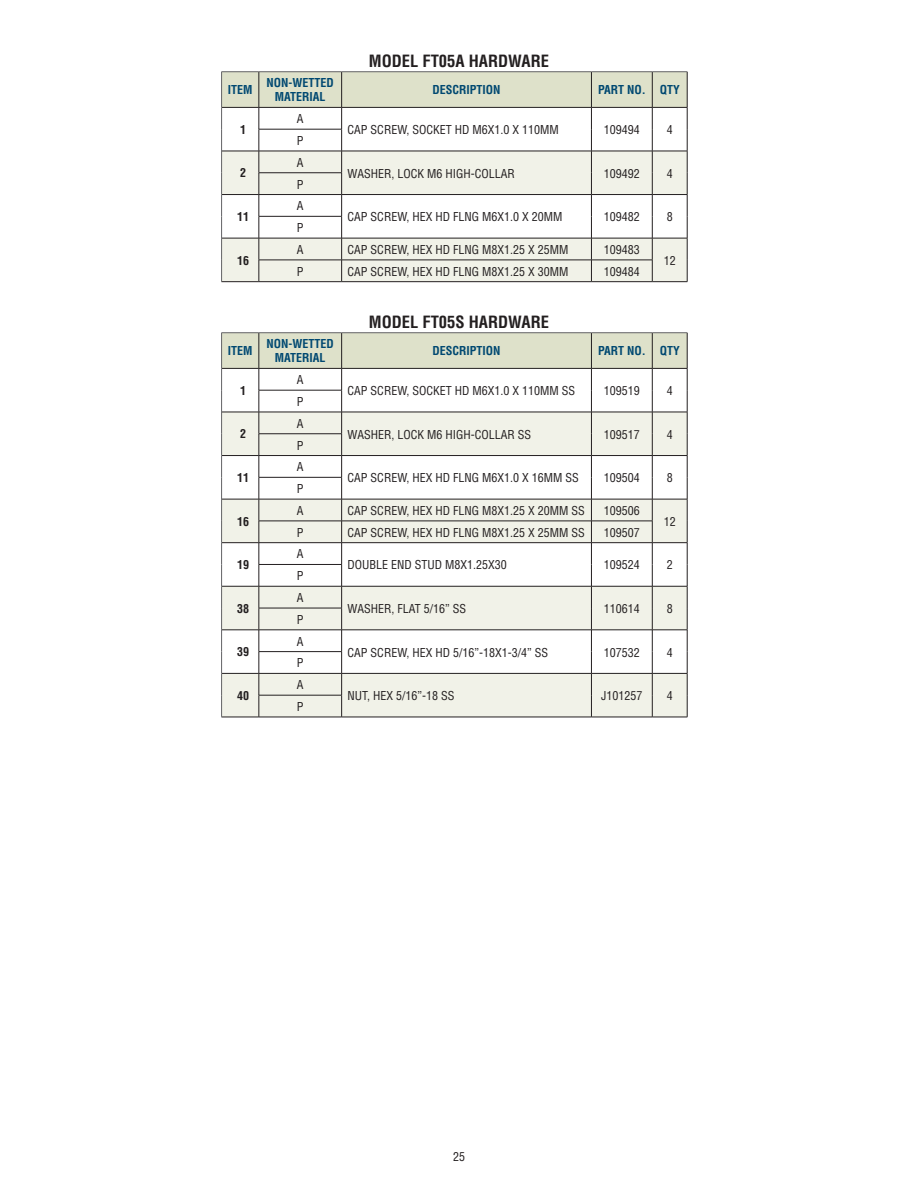
<style>
.page{position:relative;width:918px;height:1188px;background:#fff}
.page>*{position:absolute;margin:0;border:0;box-sizing:border-box;transform-origin:0 0}
.t1{font:700 condensed 16.5px "Helvetica";color:#231f20}
.t2{font:condensed 12px "Helvetica";color:#231f20}
.t3{font:700 condensed 12px/14.4px "Helvetica";color:#004871;text-align:center}
.t4{font:700 condensed 12px "Helvetica";color:#231f20}
</style>
<div class="page">
<hr style="left:221px;top:281px;width:38px;height:1px;background:#231f20">
<hr style="left:259px;top:281px;width:83px;height:1px;background:#231f20">
<hr style="left:342px;top:281px;width:249px;height:1px;background:#231f20">
<hr style="left:591px;top:281px;width:61px;height:1px;background:#231f20">
<hr style="left:652px;top:281px;width:35px;height:1px;background:#231f20">
<hr style="left:221px;top:71px;width:38px;height:1px;background:#636366">
<hr style="left:259px;top:71px;width:83px;height:1px;background:#636366">
<hr style="left:342px;top:71px;width:249px;height:1px;background:#636366">
<hr style="left:591px;top:71px;width:61px;height:1px;background:#636366">
<hr style="left:652px;top:71px;width:35px;height:1px;background:#636366">
<svg style="left:221px;top:72px;width:467px;height:209px"></svg>
<hr style="left:221px;top:717px;width:38px;height:1px;background:#231f20">
<hr style="left:259px;top:717px;width:83px;height:1px;background:#231f20">
<hr style="left:342px;top:717px;width:249px;height:1px;background:#231f20">
<hr style="left:591px;top:717px;width:61px;height:1px;background:#231f20">
<hr style="left:652px;top:717px;width:35px;height:1px;background:#231f20">
<hr style="left:221px;top:332px;width:38px;height:1px;background:#636366">
<hr style="left:259px;top:332px;width:83px;height:1px;background:#636366">
<hr style="left:342px;top:332px;width:249px;height:1px;background:#636366">
<hr style="left:591px;top:332px;width:61px;height:1px;background:#636366">
<hr style="left:652px;top:332px;width:35px;height:1px;background:#636366">
<svg style="left:221px;top:333px;width:467px;height:384px"></svg>
<p class="t1" style="left:369px;top:51px;width:182px">MODEL FT05A HARDWARE</p>
<p class="t3" style="left:228px;top:83px;width:26px">ITEM</p>
<p class="t3" style="left:267px;top:75px;width:69px">NON-WETTED<br>MATERIAL</p>
<p class="t3" style="left:433px;top:83px;width:70px">DESCRIPTION</p>
<p class="t3" style="left:598px;top:83px;width:49px">PART NO.</p>
<p class="t3" style="left:660px;top:83px;width:22px">QTY</p>
<p class="t4" style="left:240px;top:122px;width:7px">1</p>
<p class="t2" style="left:297px;top:111px;width:8px">A</p>
<p class="t2" style="left:348px;top:122px;width:213px">CAP SCREW, SOCKET HD M6X1.0 X 110MM</p>
<p class="t2" style="left:604px;top:122px;width:37px">109494</p>
<p class="t2" style="left:667px;top:122px;width:7px">4</p>
<p class="t2" style="left:297px;top:133px;width:8px">P</p>
<p class="t4" style="left:240px;top:166px;width:7px">2</p>
<p class="t2" style="left:297px;top:155px;width:8px">A</p>
<p class="t2" style="left:297px;top:177px;width:8px">P</p>
<p class="t2" style="left:348px;top:166px;width:169px">WASHER, LOCK M6 HIGH-COLLAR</p>
<p class="t2" style="left:604px;top:166px;width:37px">109492</p>
<p class="t2" style="left:667px;top:166px;width:7px">4</p>
<p class="t4" style="left:237px;top:209px;width:13px">11</p>
<p class="t2" style="left:297px;top:198px;width:8px">A</p>
<p class="t2" style="left:297px;top:220px;width:8px">P</p>
<p class="t2" style="left:348px;top:209px;width:216px">CAP SCREW, HEX HD FLNG M6X1.0 X 20MM</p>
<p class="t2" style="left:604px;top:209px;width:37px">109482</p>
<p class="t2" style="left:667px;top:209px;width:7px">8</p>
<p class="t4" style="left:237px;top:253px;width:13px">16</p>
<p class="t2" style="left:297px;top:242px;width:8px">A</p>
<p class="t2" style="left:348px;top:242px;width:222px">CAP SCREW, HEX HD FLNG M8X1.25 X 25MM</p>
<p class="t2" style="left:604px;top:242px;width:37px">109483</p>
<p class="t2" style="left:297px;top:264px;width:8px">P</p>
<p class="t2" style="left:348px;top:264px;width:222px">CAP SCREW, HEX HD FLNG M8X1.25 X 30MM</p>
<p class="t2" style="left:604px;top:264px;width:37px">109484</p>
<p class="t2" style="left:664px;top:253px;width:13px">12</p>
<p class="t1" style="left:369px;top:312px;width:182px">MODEL FT05S HARDWARE</p>
<p class="t3" style="left:228px;top:344px;width:26px">ITEM</p>
<p class="t3" style="left:267px;top:336px;width:69px">NON-WETTED<br>MATERIAL</p>
<p class="t3" style="left:433px;top:344px;width:70px">DESCRIPTION</p>
<p class="t3" style="left:598px;top:344px;width:49px">PART NO.</p>
<p class="t3" style="left:660px;top:344px;width:22px">QTY</p>
<p class="t4" style="left:240px;top:383px;width:7px">1</p>
<p class="t2" style="left:297px;top:372px;width:8px">A</p>
<p class="t2" style="left:348px;top:383px;width:229px">CAP SCREW, SOCKET HD M6X1.0 X 110MM SS</p>
<p class="t2" style="left:604px;top:383px;width:37px">109519</p>
<p class="t2" style="left:667px;top:383px;width:7px">4</p>
<p class="t2" style="left:297px;top:394px;width:8px">P</p>
<p class="t4" style="left:240px;top:427px;width:7px">2</p>
<p class="t2" style="left:297px;top:416px;width:8px">A</p>
<p class="t2" style="left:297px;top:438px;width:8px">P</p>
<p class="t2" style="left:348px;top:427px;width:185px">WASHER, LOCK M6 HIGH-COLLAR SS</p>
<p class="t2" style="left:604px;top:427px;width:37px">109517</p>
<p class="t2" style="left:667px;top:427px;width:7px">4</p>
<p class="t4" style="left:237px;top:470px;width:13px">11</p>
<p class="t2" style="left:297px;top:459px;width:8px">A</p>
<p class="t2" style="left:297px;top:481px;width:8px">P</p>
<p class="t2" style="left:348px;top:470px;width:233px">CAP SCREW, HEX HD FLNG M6X1.0 X 16MM SS</p>
<p class="t2" style="left:604px;top:470px;width:37px">109504</p>
<p class="t2" style="left:667px;top:470px;width:7px">8</p>
<p class="t4" style="left:237px;top:514px;width:13px">16</p>
<p class="t2" style="left:297px;top:503px;width:8px">A</p>
<p class="t2" style="left:348px;top:503px;width:239px">CAP SCREW, HEX HD FLNG M8X1.25 X 20MM SS</p>
<p class="t2" style="left:604px;top:503px;width:37px">109506</p>
<p class="t2" style="left:297px;top:525px;width:8px">P</p>
<p class="t2" style="left:348px;top:525px;width:239px">CAP SCREW, HEX HD FLNG M8X1.25 X 25MM SS</p>
<p class="t2" style="left:604px;top:525px;width:37px">109507</p>
<p class="t2" style="left:664px;top:514px;width:13px">12</p>
<p class="t4" style="left:237px;top:557px;width:13px">19</p>
<p class="t2" style="left:297px;top:547px;width:8px">A</p>
<p class="t2" style="left:297px;top:568px;width:8px">P</p>
<p class="t2" style="left:348px;top:557px;width:161px">DOUBLE END STUD M8X1.25X30</p>
<p class="t2" style="left:604px;top:557px;width:37px">109524</p>
<p class="t2" style="left:667px;top:557px;width:7px">2</p>
<p class="t4" style="left:237px;top:601px;width:13px">38</p>
<p class="t2" style="left:297px;top:590px;width:8px">A</p>
<p class="t2" style="left:297px;top:612px;width:8px">P</p>
<p class="t2" style="left:348px;top:601px;width:120px">WASHER, FLAT 5/16” SS</p>
<p class="t2" style="left:604px;top:601px;width:37px">110614</p>
<p class="t2" style="left:667px;top:601px;width:7px">8</p>
<p class="t4" style="left:237px;top:645px;width:13px">39</p>
<p class="t2" style="left:297px;top:634px;width:8px">A</p>
<p class="t2" style="left:297px;top:656px;width:8px">P</p>
<p class="t2" style="left:348px;top:645px;width:202px">CAP SCREW, HEX HD 5/16”-18X1-3/4” SS</p>
<p class="t2" style="left:604px;top:645px;width:37px">107532</p>
<p class="t2" style="left:667px;top:645px;width:7px">4</p>
<p class="t4" style="left:237px;top:688px;width:13px">40</p>
<p class="t2" style="left:297px;top:677px;width:8px">A</p>
<p class="t2" style="left:297px;top:699px;width:8px">P</p>
<p class="t2" style="left:348px;top:688px;width:108px">NUT, HEX 5/16”-18 SS</p>
<p class="t2" style="left:601px;top:688px;width:43px">J101257</p>
<p class="t2" style="left:667px;top:688px;width:7px">4</p>
<p class="t2" style="left:453px;top:1149px;width:13px">25</p>
</div>
